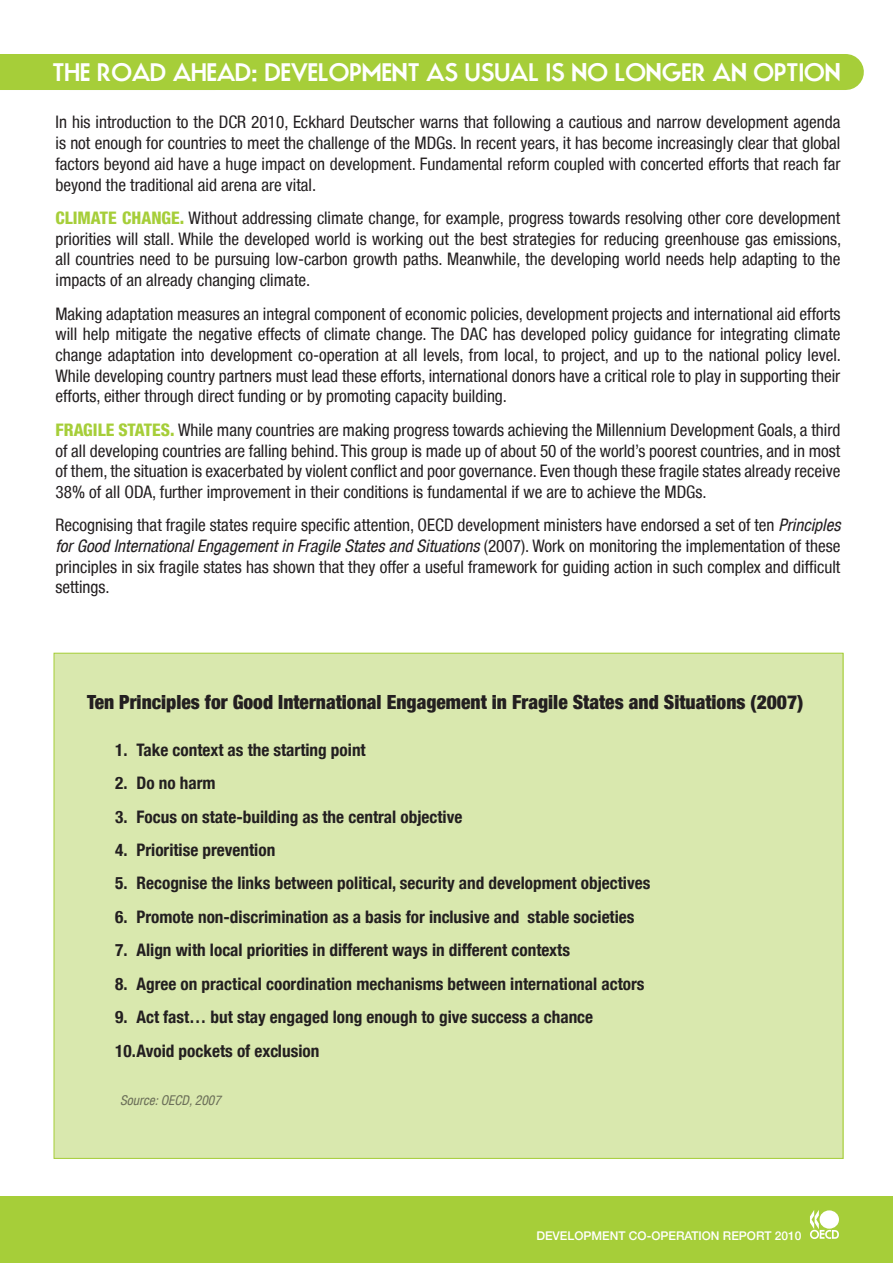
<style>
.page{position:relative;width:893px;height:1263px;background:#fff}
.page>*{position:absolute;margin:0;border:0;box-sizing:border-box;transform-origin:0 0}
.white_headers{font:700 24px "Movement";color:#fff}
.body_copy{font:900 condensed 19.5px "Helvetica Neue LT";color:#231f20}
.body_copy-2{font:condensed 17.25px/20.7px "Helvetica Neue LT";color:#231f20;text-align:justify}
.body_copy-3{font:700 condensed 17.25px "Helvetica Neue LT";color:#231f20}
.t1{font:italic condensed 13.5px "Helvetica Neue LT";color:#231f20}
.t2{font:500 12px "Helvetica Neue LT";color:#fff}
.s1{font-weight:800;color:#a6ce39}
.s2{font-style:italic}
</style>
<div class="page">
<div style="left:0;top:1196px;width:893px;height:67px;background:#a6ce39"></div>
<svg style="left:810px;top:1210px;width:29px;height:29px"></svg>
<div style="left:820px;top:1210px;width:19px;height:19px;background:#fff;border-radius:50%"></div>
<div style="left:69px;top:54px;width:777px;height:36px;background:#a6ce39"></div>
<div style="left:0;top:54px;width:216px;height:36px;background:#a6ce39"></div>
<div style="left:54px;top:653px;width:789px;height:505px;background:#d9e8ae"></div>
<p class="white_headers" style="left:53px;top:57px;width:789px">THE ROAD AHEAD: DEVELOPMENT AS USUAL IS NO LONGER AN OPTION</p>
<p class="body_copy-2" style="left:56px;top:112px;width:786px">In his introduction to the DCR 2010, Eckhard Deutscher warns that following a cautious and narrow development agenda is not enough for countries to meet the challenge of the MDGs. In recent years, it has become increasingly clear that global factors beyond aid have a huge impact on development. Fundamental reform coupled with concerted efforts that reach far beyond the traditional aid arena are vital.</p>
<p class="body_copy-2" style="left:56px;top:207px;width:787px"><span class="s1">CLIMATE CHANGE.</span> Without addressing climate change, for example, progress towards resolving other core development priorities will stall. While the developed world is working out the best strategies for reducing greenhouse gas emissions, all countries need to be pursuing low-carbon growth paths. Meanwhile, the developing world needs help adapting to the impacts of an already changing climate.</p>
<p class="body_copy-2" style="left:56px;top:303px;width:787px">Making adaptation measures an integral component of economic policies, development projects and international aid efforts will help mitigate the negative effects of climate change. The DAC has developed policy guidance for integrating climate change adaptation into development co-operation at all levels, from local, to project, and up to the national policy level.<br>While developing country partners must lead these efforts, international donors have a critical role to play in supporting their efforts, either through direct funding or by promoting capacity building.</p>
<p class="body_copy-2" style="left:56px;top:419px;width:786px"><span class="s1">FRAGILE STATES.</span> While many countries are making progress towards achieving the Millennium Development Goals, a third of all developing countries are falling behind. This group is made up of about 50 of the world’s poorest countries, and in most of them, the situation is exacerbated by violent conflict and poor governance. Even though these fragile states already receive 38% of all ODA, further improvement in their conditions is fundamental if we are to achieve the MDGs.</p>
<p class="body_copy-2" style="left:56px;top:515px;width:786px">Recognising that fragile states require specific attention, OECD development ministers have endorsed a set of ten <span class="s2">Principles for Good International Engagement in Fragile States and Situations</span> (2007). Work on monitoring the implementation of these principles in six fragile states has shown that they offer a useful framework for guiding action in such complex and difficult settings.</p>
<p class="body_copy" style="left:87px;top:690px;width:718px">Ten Principles for Good International Engagement in Fragile States and Situations (2007)</p>
<p class="body_copy-3" style="left:115px;top:739px;width:252px">1. Take context as the starting point</p>
<p class="body_copy-3" style="left:115px;top:772px;width:102px">2. Do no harm</p>
<p class="body_copy-3" style="left:115px;top:806px;width:349px">3. Focus on state-building as the central objective</p>
<p class="body_copy-3" style="left:115px;top:839px;width:162px">4. Prioritise prevention</p>
<p class="body_copy-3" style="left:115px;top:873px;width:537px">5. Recognise the links between political, security and development objectives</p>
<p class="body_copy-3" style="left:115px;top:906px;width:521px">6. Promote non-discrimination as a basis for inclusive and stable societies</p>
<p class="body_copy-3" style="left:115px;top:940px;width:456px">7. Align with local priorities in different ways in different contexts</p>
<p class="body_copy-3" style="left:115px;top:973px;width:531px">8. Agree on practical coordination mechanisms between international actors</p>
<p class="body_copy-3" style="left:115px;top:1007px;width:480px">9. Act fast… but stay engaged long enough to give success a chance</p>
<p class="body_copy-3" style="left:115px;top:1040px;width:206px">10.Avoid pockets of exclusion</p>
<p class="t1" style="left:120px;top:1093px;width:102px">Source: OECD, 2007</p>
<p class="t2" style="left:536px;top:1228px;width:267px">DEVELOPMENT CO-OPERATION REPORT 2010</p>
</div>
